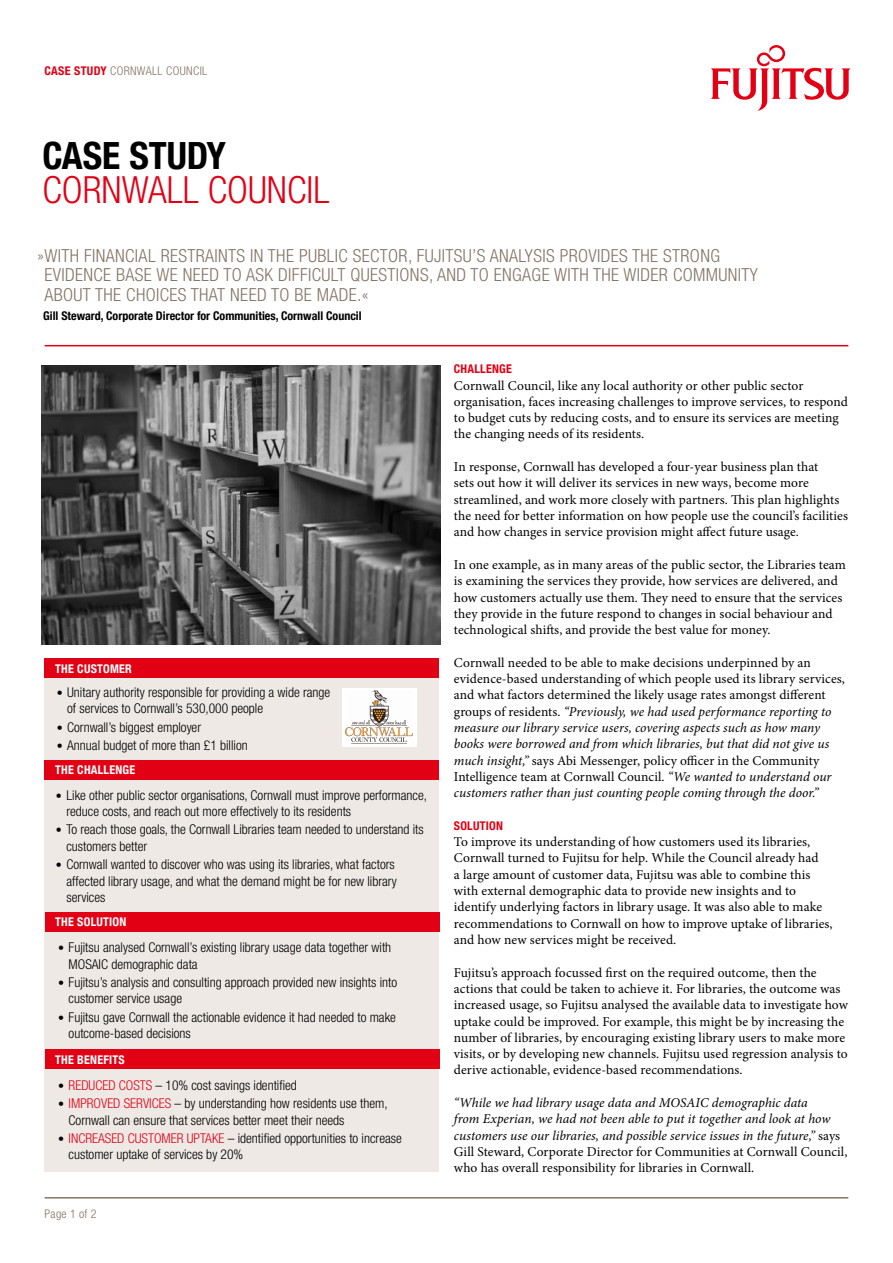
<style>
.page{position:relative;width:893px;height:1263px;background:#fff}
.page>*{position:absolute;margin:0;border:0;box-sizing:border-box;transform-origin:0 0}
.HEADLINE_CUSTOMER_NA{font:300 condensed 37.5px/33.8px "Helvetica Neue LT Com";color:#e20015}
.QUOTE_FRONT_PAGE{font:300 condensed 18px/19.5px "Helvetica Neue LT Com";letter-spacing:.02em;color:#847465}
.BODY_TEXT{font:13.5px/16.4px "Minion Pro";letter-spacing:.005em;color:#000}
.CUSTOMER_PROJECT_SOL{font:300 condensed 13.5px/16.4px "Helvetica Neue LT Com";color:#000}
.BODY_TEXT-2{font:italic 13.5px/16.4px "Minion Pro";color:#000}
.QUOTE_FRONT_PAGE-2{font:700 condensed 12px "Helvetica Neue LT Com";color:#000}
.t1{font:700 condensed 12px "Helvetica Neue LT Com";letter-spacing:.02em;color:#fff}
.CUSTOMER_NAME{font:300 condensed 12px "Helvetica Neue LT Com";letter-spacing:.03em;color:#847465}
.SUBHEADLINE{font:700 condensed 12px "Helvetica Neue LT Com";letter-spacing:.02em;color:#e20015}
.s1{font-weight:700;color:#e20015}
.s2{font-weight:700;color:#000}
.s3{font-weight:700;font-size:12px;color:#fff}
.s4{font-size:12px}
.s5{color:#e20015}
.s6{font-style:italic}
.s7{font-style:normal}
</style>
<div class="page">
<div style="left:45px;top:660px;width:394px;height:512px;background:#eee9e5"></div>
<svg style="left:711px;top:45px;width:140px;height:66px"></svg>
<img style="left:41px;top:366px;width:399px;height:279px">
<hr style="left:45px;top:345px;width:803px;height:1px;background:#e20015">
<hr style="left:45px;top:1197px;width:803px;height:1px;background:#847465">
<div style="left:45px;top:659px;width:394px;height:19px;background:#e20015"></div>
<div style="left:45px;top:760px;width:394px;height:19px;background:#e20015"></div>
<div style="left:45px;top:912px;width:394px;height:19px;background:#e20015"></div>
<div style="left:45px;top:1050px;width:394px;height:19px;background:#e20015"></div>
<div style="left:342px;top:688px;width:75px;height:58px;background:#fff"></div>
<img style="left:345px;top:690px;width:67px;height:52px">
<p class="CUSTOMER_NAME" style="left:45px;top:64px;width:164px"><span class="s1">CASE STUDY</span> CORNWALL COUNCIL</p>
<p class="HEADLINE_CUSTOMER_NA" style="left:43px;top:139px;width:288px"><span class="s2">CASE STUDY<br></span>CORNWALL COUNCIL</p>
<p class="QUOTE_FRONT_PAGE" style="left:44px;top:245px;width:715px;text-indent:-7px">»WITH FINANCIAL RESTRAINTS IN THE PUBLIC SECTOR, FUJITSU’S ANALYSIS PROVIDES THE STRONG<br>EVIDENCE BASE WE NEED TO ASK DIFFICULT QUESTIONS, AND TO ENGAGE WITH THE WIDER COMMUNITY<br>ABOUT THE CHOICES THAT NEED TO BE MADE.«<span class="s3">X</span></p>
<p class="QUOTE_FRONT_PAGE-2" style="left:43px;top:309px;width:320px">Gill Steward, Corporate Director for Communities, Cornwall Council</p>
<p class="t1" style="left:55px;top:661px;width:78px">THE CUSTOMER</p>
<p class="CUSTOMER_PROJECT_SOL" style="left:67px;top:684px;width:265px;text-indent:-10px"><span class="s4">•</span> Unitary authority responsible for providing a wide range of services to Cornwall’s 530,000 people</p>
<p class="CUSTOMER_PROJECT_SOL" style="left:57px;top:719px;width:146px"><span class="s4">•</span> Cornwall’s biggest employer</p>
<p class="CUSTOMER_PROJECT_SOL" style="left:57px;top:737px;width:193px"><span class="s4">•</span> Annual budget of more than £1 billion</p>
<p class="t1" style="left:55px;top:762px;width:81px">THE CHALLENGE</p>
<p class="CUSTOMER_PROJECT_SOL" style="left:66px;top:787px;width:362px;text-indent:-10px"><span class="s4">•</span> Like other public sector organisations, Cornwall must improve performance, reduce costs, and reach out more effectively to its residents</p>
<p class="CUSTOMER_PROJECT_SOL" style="left:66px;top:821px;width:359px;text-indent:-10px"><span class="s4">•</span> To reach those goals, the Cornwall Libraries team needed to understand its customers better</p>
<p class="CUSTOMER_PROJECT_SOL" style="left:66px;top:856px;width:332px;text-indent:-10px"><span class="s4">•</span> Cornwall wanted to discover who was using its libraries, what factors affected library usage, and what the demand might be for new library services</p>
<p class="t1" style="left:55px;top:915px;width:73px">THE SOLUTION</p>
<p class="CUSTOMER_PROJECT_SOL" style="left:69px;top:939px;width:324px;text-indent:-10px"><span class="s4">•</span> Fujitsu analysed Cornwall’s existing library usage data together with<br>MOSAIC demographic data</p>
<p class="CUSTOMER_PROJECT_SOL" style="left:69px;top:974px;width:330px;text-indent:-10px"><span class="s4">•</span> Fujitsu’s analysis and consulting approach provided new insights into customer service usage</p>
<p class="CUSTOMER_PROJECT_SOL" style="left:69px;top:1009px;width:329px;text-indent:-10px"><span class="s4">•</span> Fujitsu gave Cornwall the actionable evidence it had needed to make outcome-based decisions</p>
<p class="t1" style="left:55px;top:1052px;width:71px">THE BENEFITS</p>
<p class="CUSTOMER_PROJECT_SOL" style="left:58px;top:1077px;width:240px"><span class="s4">•</span> <span class="s5">REDUCED COSTS</span> – 10% cost savings identified</p>
<p class="CUSTOMER_PROJECT_SOL" style="left:69px;top:1095px;width:321px;text-indent:-10px"><span class="s4">•</span> <span class="s5">IMPROVED SERVICES</span> – by understanding how residents use them,<br>Cornwall can ensure that services better meet their needs</p>
<p class="CUSTOMER_PROJECT_SOL" style="left:69px;top:1130px;width:335px;text-indent:-10px"><span class="s4">•</span> <span class="s5">INCREASED CUSTOMER UPTAKE</span> – identified opportunities to increase customer uptake of services by 20%</p>
<p class="CUSTOMER_NAME" style="left:45px;top:1207px;width:53px">Page 1 of 2</p>
<p class="SUBHEADLINE" style="left:454px;top:362px;width:59px">CHALLENGE</p>
<p class="BODY_TEXT" style="left:454px;top:377px;width:396px">Cornwall Council, like any local authority or other public sector organisation, faces increasing challenges to improve services, to respond to budget cuts by reducing costs, and to ensure its services are meeting the changing needs of its residents.</p>
<p class="BODY_TEXT" style="left:454px;top:459px;width:395px">In response, Cornwall has developed a four-year business plan that<br>sets out how it will deliver its services in new ways, become more streamlined, and work more closely with partners. This plan highlights the need for better information on how people use the council’s facilities and how changes in service provision might affect future usage.</p>
<p class="BODY_TEXT" style="left:454px;top:556px;width:393px">In one example, as in many areas of the public sector, the Libraries team is examining the services they provide, how services are delivered, and how customers actually use them. They need to ensure that the services they provide in the future respond to changes in social behaviour and technological shifts, and provide the best value for money.</p>
<p class="BODY_TEXT" style="left:454px;top:654px;width:392px">Cornwall needed to be able to make decisions underpinned by an evidence-based understanding of which people used its library services, and what factors determined the likely usage rates amongst different groups of residents. <span class="s6">“Previously, we had used performance reporting to measure our library service users, covering aspects such as how many books were borrowed and from which libraries, but that did not give us much insight,”</span> says Abi Messenger, policy officer in the Community Intelligence team at Cornwall Council. <span class="s6">“We wanted to understand our customers rather than just counting people coming through the door.”</span></p>
<p class="SUBHEADLINE" style="left:454px;top:818px;width:51px">SOLUTION</p>
<p class="BODY_TEXT" style="left:454px;top:834px;width:380px">To improve its understanding of how customers used its libraries, Cornwall turned to Fujitsu for help. While the Council already had<br>a large amount of customer data, Fujitsu was able to combine this with external demographic data to provide new insights and to identify underlying factors in library usage. It was also able to make recommendations to Cornwall on how to improve uptake of libraries, and how new services might be received.</p>
<p class="BODY_TEXT" style="left:454px;top:964px;width:395px">Fujitsu’s approach focussed first on the required outcome, then the actions that could be taken to achieve it. For libraries, the outcome was increased usage, so Fujitsu analysed the available data to investigate how uptake could be improved. For example, this might be by increasing the number of libraries, by encouraging existing library users to make more visits, or by developing new channels. Fujitsu used regression analysis to derive actionable, evidence-based recommendations.</p>
<p class="BODY_TEXT-2" style="left:454px;top:1094px;width:395px">“While we had library usage data and MOSAIC demographic data<br>from Experian, we had not been able to put it together and look at how customers use our libraries, and possible service issues in the future,” <span class="s7">says Gill Steward, Corporate Director for Communities at Cornwall Council, who has overall responsibility for libraries in Cornwall.</span></p>
</div>
